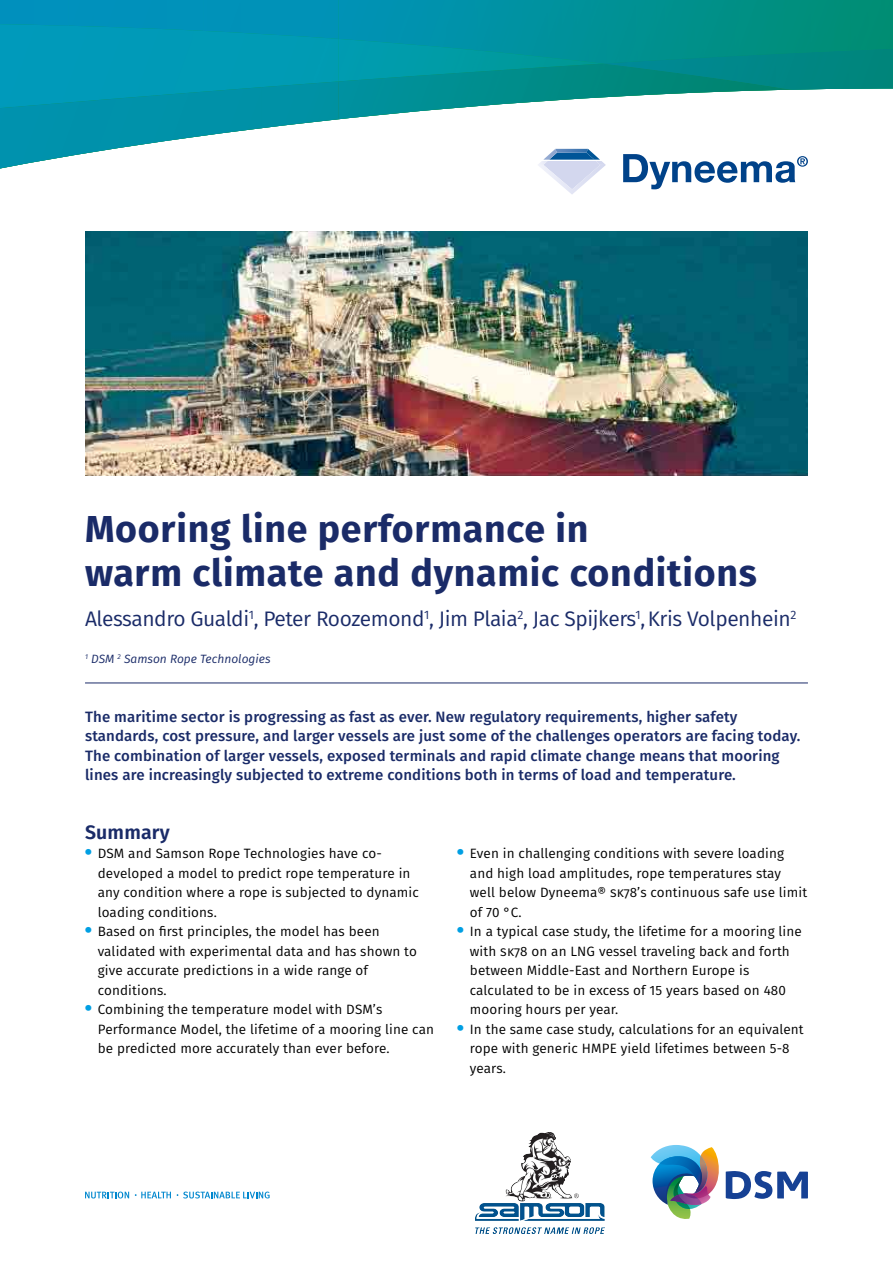
<style>
.page{position:relative;width:893px;height:1263px;background:#fff}
.page>*{position:absolute;margin:0;border:0;box-sizing:border-box;transform-origin:0 0}
.t1{font:700 37.5px/43.5px "Fira Sans";letter-spacing:.02em;color:#1a2b68}
.t2{font:21px "Fira Sans";letter-spacing:-.02em;color:#1a2b68}
.t3{font:600 19.5px "Fira Sans";letter-spacing:.01em;color:#1a2b68}
.t4{font:500 15px/19.5px "Fira Sans";letter-spacing:.01em;color:#1a2b68}
.t5{font:13.5px/19.5px "Fira Sans";letter-spacing:.01em;color:#000}
.t6{font:italic 12px "Fira Sans";color:#1a2b68}
.s1{font-weight:900;font-size:18px;color:#009fe3}
</style>
<div class="page">
<svg style="left:651px;top:1145px;width:157px;height:74px"></svg>
<div style="left:0;top:26px;width:193px;height:74px;background:#009ab9"></div>
<div style="left:193px;top:31px;width:137px;height:56px;background:#009bb5"></div>
<img style="left:330px;top:39px;width:161px;height:42px">
<img style="left:261px;top:81px;width:78px;height:47px">
<img style="left:97px;top:87px;width:165px;height:64px">
<img style="left:0;top:100px;width:97px;height:69px">
<img style="left:203px;top:0;width:136px;height:39px">
<img style="left:68px;top:0;width:136px;height:31px">
<div style="left:0;top:0;width:69px;height:26px;background:#0091bd"></div>
<svg style="left:44px;top:25px;width:25px;height:1px"></svg>
<img style="left:407px;top:64px;width:195px;height:48px">
<img style="left:339px;top:76px;width:69px;height:43px">
<img style="left:491px;top:0;width:165px;height:64px">
<div style="left:656px;top:0;width:83px;height:48px;background:#00908a"></div>
<img style="left:339px;top:0;width:152px;height:51px">
<div style="left:739px;top:0;width:111px;height:48px;background:#008f7d"></div>
<div style="left:850px;top:0;width:43px;height:48px;background:#008d75"></div>
<svg style="left:474px;top:50px;width:17px;height:2px"></svg>
<svg style="left:602px;top:90px;width:175px;height:8px"></svg>
<img style="left:602px;top:48px;width:291px;height:42px">
<hr style="left:85px;top:683px;width:723px;height:1px;background:#1a2b68">
<svg style="left:85px;top:1191px;width:44px;height:7px"></svg>
<svg style="left:135px;top:1192px;width:36px;height:6px"></svg>
<svg style="left:177px;top:1191px;width:93px;height:7px"></svg>
<svg style="left:538px;top:149px;width:68px;height:45px"></svg>
<svg style="left:623px;top:154px;width:185px;height:35px"></svg>
<img style="left:85px;top:231px;width:723px;height:245px">
<img style="left:475px;top:1132px;width:129px;height:101px">
<h1 class="t1" style="left:85px;top:505px;width:673px">Mooring line performance in<br>warm climate and dynamic conditions</h1>
<h2 class="t2" style="left:85px;top:603px;width:713px">Alessandro Gualdi<sup>1</sup>, Peter Roozemond<sup>1</sup>, Jim Plaia<sup>2</sup>, Jac Spijkers<sup>1</sup>,Kris Volpenhein<sup>2</sup></h2>
<p class="t6" style="left:85px;top:650px;width:187px"><sup>1</sup> DSM <sup>2</sup> Samson Rope Technologies</p>
<p class="t4" style="left:85px;top:706px;width:717px">The maritime sector is progressing as fast as ever. New regulatory requirements, higher safety standards, cost pressure, and larger vessels are just some of the challenges operators are facing today.<br>The combination of larger vessels, exposed terminals and rapid climate change means that mooring lines are increasingly subjected to extreme conditions both in terms of load and temperature.</p>
<h3 class="t3" style="left:85px;top:816px;width:86px">Summary</h3>
<p class="t5" style="left:98px;top:843px;width:323px;text-indent:-13px"><span class="s1">•</span> DSM and Samson Rope Technologies have co&shy;developed a model to predict rope temperature in any condition where a rope is subjected to dynamic loading conditions.</p>
<p class="t5" style="left:98px;top:921px;width:321px;text-indent:-13px"><span class="s1">•</span> Based on first principles, the model has been validated with experimental data and has shown to give accurate predictions in a wide range of conditions.</p>
<p class="t5" style="left:98px;top:999px;width:338px;text-indent:-13px"><span class="s1">•</span> Combining the temperature model with DSM’s<br>Performance Model, the lifetime of a mooring line can be predicted more accurately than ever before.</p>
<p class="t5" style="left:470px;top:843px;width:339px;text-indent:-13px"><span class="s1">•</span> Even in challenging conditions with severe loading and high load amplitudes, rope temperatures stay well below Dyneema® SK78’s continuous safe use limit of 70 °C.</p>
<p class="t5" style="left:470px;top:921px;width:333px;text-indent:-13px"><span class="s1">•</span> In a typical case study, the lifetime for a mooring line with SK78 on an LNG vessel traveling back and forth between Middle-East and Northern Europe is calculated to be in excess of 15 years based on 480 mooring hours per year.</p>
<p class="t5" style="left:470px;top:1019px;width:335px;text-indent:-13px"><span class="s1">•</span> In the same case study, calculations for an equivalent rope with generic HMPE yield lifetimes between 5-8 years.</p>
</div>
